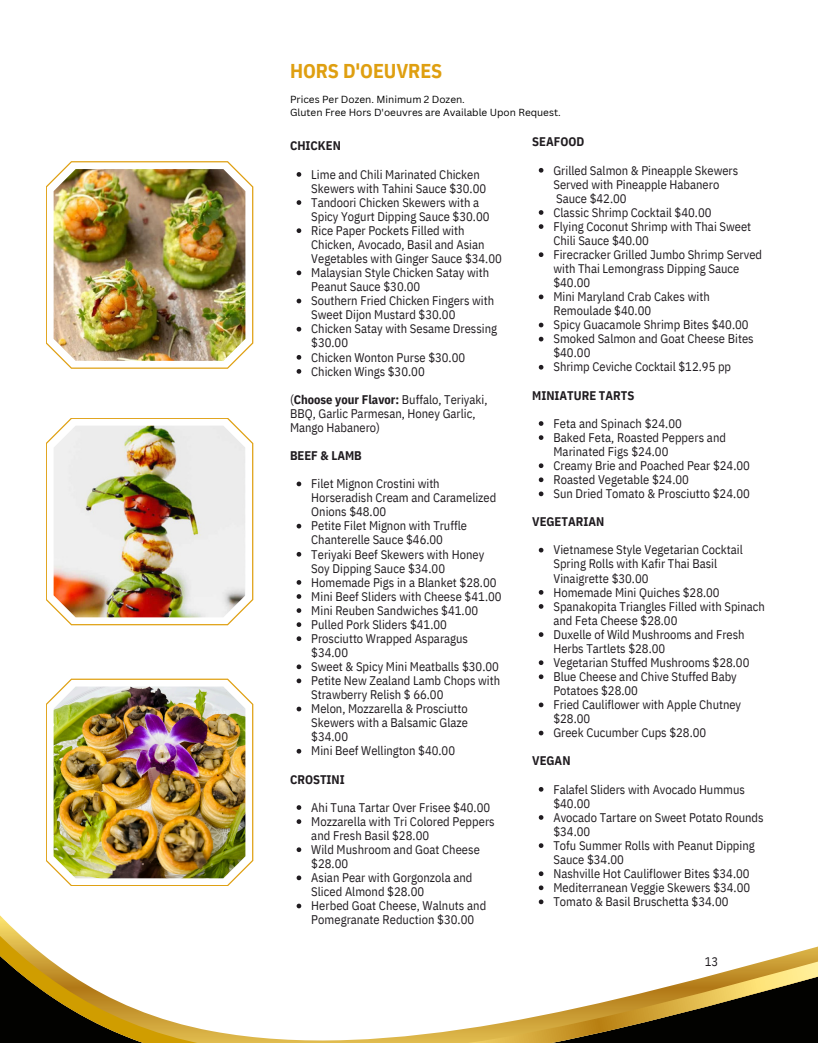
<style>
.page{position:relative;width:818px;height:1043px;background:#fff}
.page>*{position:absolute;margin:0;border:0;box-sizing:border-box;transform-origin:0 0}
.t1{font:700 20px "IBM Plex Sans Cond";letter-spacing:-.005em;color:#df9f10}
.t2{font:12.5px/14px "IBM Plex Sans Cond";color:#201c20}
.t3{font:700 12.5px "IBM Plex Sans Cond";color:#201c20}
.t4{font:10px "Canva Sans";color:#000}
.s1{font-weight:700}
</style>
<div class="page">
<svg style="left:296px;top:172px;width:5px;height:5px"></svg>
<svg style="left:296px;top:200px;width:5px;height:5px"></svg>
<svg style="left:296px;top:228px;width:5px;height:5px"></svg>
<svg style="left:296px;top:270px;width:5px;height:5px"></svg>
<svg style="left:296px;top:299px;width:5px;height:4px"></svg>
<svg style="left:296px;top:327px;width:5px;height:4px"></svg>
<svg style="left:296px;top:355px;width:5px;height:4px"></svg>
<svg style="left:296px;top:369px;width:5px;height:5px"></svg>
<svg style="left:296px;top:481px;width:5px;height:5px"></svg>
<svg style="left:296px;top:524px;width:5px;height:4px"></svg>
<svg style="left:296px;top:552px;width:5px;height:4px"></svg>
<svg style="left:296px;top:580px;width:5px;height:4px"></svg>
<svg style="left:296px;top:594px;width:5px;height:5px"></svg>
<svg style="left:296px;top:608px;width:5px;height:5px"></svg>
<svg style="left:296px;top:622px;width:5px;height:5px"></svg>
<svg style="left:296px;top:636px;width:5px;height:5px"></svg>
<svg style="left:296px;top:664px;width:5px;height:5px"></svg>
<svg style="left:296px;top:678px;width:5px;height:5px"></svg>
<svg style="left:296px;top:706px;width:5px;height:5px"></svg>
<svg style="left:296px;top:749px;width:5px;height:4px"></svg>
<svg style="left:296px;top:805px;width:5px;height:4px"></svg>
<svg style="left:296px;top:819px;width:5px;height:5px"></svg>
<svg style="left:296px;top:847px;width:5px;height:5px"></svg>
<svg style="left:538px;top:168px;width:5px;height:5px"></svg>
<svg style="left:538px;top:210px;width:5px;height:5px"></svg>
<svg style="left:538px;top:224px;width:5px;height:5px"></svg>
<svg style="left:538px;top:252px;width:5px;height:5px"></svg>
<svg style="left:538px;top:294px;width:5px;height:5px"></svg>
<svg style="left:538px;top:323px;width:5px;height:4px"></svg>
<svg style="left:538px;top:337px;width:5px;height:4px"></svg>
<svg style="left:538px;top:365px;width:5px;height:4px"></svg>
<svg style="left:538px;top:421px;width:5px;height:5px"></svg>
<svg style="left:538px;top:435px;width:5px;height:5px"></svg>
<svg style="left:538px;top:463px;width:5px;height:5px"></svg>
<svg style="left:538px;top:477px;width:5px;height:5px"></svg>
<svg style="left:538px;top:491px;width:5px;height:5px"></svg>
<svg style="left:538px;top:548px;width:5px;height:4px"></svg>
<svg style="left:538px;top:590px;width:5px;height:4px"></svg>
<svg style="left:538px;top:604px;width:5px;height:4px"></svg>
<svg style="left:538px;top:632px;width:5px;height:5px"></svg>
<svg style="left:538px;top:660px;width:5px;height:5px"></svg>
<svg style="left:538px;top:674px;width:5px;height:5px"></svg>
<svg style="left:538px;top:702px;width:5px;height:5px"></svg>
<svg style="left:538px;top:730px;width:5px;height:5px"></svg>
<svg style="left:538px;top:787px;width:5px;height:4px"></svg>
<svg style="left:538px;top:815px;width:5px;height:4px"></svg>
<svg style="left:538px;top:843px;width:5px;height:5px"></svg>
<svg style="left:0;top:875px;width:818px;height:167px"></svg>
<img style="left:46px;top:161px;width:207px;height:208px">
<img style="left:46px;top:418px;width:207px;height:207px">
<img style="left:46px;top:678px;width:207px;height:208px">
<p class="t1" style="left:290px;top:57px;width:154px">HORS D'OEUVRES</p>
<p class="t4" style="left:290px;top:92px;width:176px">Prices Per Dozen. Minimum 2 Dozen.</p>
<p class="t4" style="left:290px;top:106px;width:272px">Gluten Free Hors D'oeuvres are Available Upon Request.</p>
<h1 class="t3" style="left:290px;top:138px;width:52px">CHICKEN</h1>
<p class="t2" style="left:311px;top:167px;width:176px">Lime and Chili Marinated Chicken<br>Skewers with Tahini Sauce $30.00</p>
<p class="t2" style="left:311px;top:195px;width:180px">Tandoori Chicken Skewers with a<br>Spicy Yogurt Dipping Sauce $30.00</p>
<h2 class="t2" style="left:311px;top:223px;width:192px">Rice Paper Pockets Filled with<br>Chicken, Avocado, Basil and Asian<br>Vegetables with Ginger Sauce $34.00</h2>
<p class="t2" style="left:311px;top:265px;width:179px">Malaysian Style Chicken Satay with<br>Peanut Sauce $30.00</p>
<h3 class="t2" style="left:311px;top:293px;width:184px">Southern Fried Chicken Fingers with<br>Sweet Dijon Mustard $30.00</h3>
<p class="t2" style="left:311px;top:322px;width:187px">Chicken Satay with Sesame Dressing $30.00</p>
<p class="t2" style="left:311px;top:350px;width:155px">Chicken Wonton Purse $30.00</p>
<p class="t2" style="left:311px;top:364px;width:115px">Chicken Wings $30.00</p>
<p class="t2" style="left:290px;top:392px;width:199px">(<span class="s1">Choose your Flavor:</span> Buffalo, Teriyaki,<br>BBQ, Garlic Parmesan, Honey Garlic,<br>Mango Habanero)</p>
<p class="t3" style="left:290px;top:447px;width:73px">BEEF &amp; LAMB</p>
<p class="t2" style="left:311px;top:476px;width:186px">Filet Mignon Crostini with<br>Horseradish Cream and Caramelized<br>Onions $48.00</p>
<p class="t2" style="left:311px;top:518px;width:157px">Petite Filet Mignon with Truffle<br>Chanterelle Sauce $46.00</p>
<h2 class="t2" style="left:311px;top:547px;width:174px">Teriyaki Beef Skewers with Honey<br>Soy Dipping Sauce $34.00</h2>
<p class="t2" style="left:311px;top:575px;width:187px">Homemade Pigs in a Blanket $28.00</p>
<p class="t2" style="left:311px;top:589px;width:192px">Mini Beef Sliders with Cheese $41.00</p>
<p class="t2" style="left:311px;top:603px;width:168px">Mini Reuben Sandwiches $41.00</p>
<p class="t2" style="left:311px;top:617px;width:137px">Pulled Pork Sliders $41.00</p>
<p class="t2" style="left:311px;top:631px;width:158px">Prosciutto Wrapped Asparagus $34.00</p>
<h2 class="t2" style="left:311px;top:659px;width:189px">Sweet &amp; Spicy Mini Meatballs $30.00</h2>
<p class="t2" style="left:311px;top:673px;width:190px">Petite New Zealand Lamb Chops with<br>Strawberry Relish $ 66.00</p>
<p class="t2" style="left:311px;top:701px;width:158px;text-align:justify">Melon, Mozzarella &amp; Prosciutto Skewers with a Balsamic Glaze $34.00</p>
<p class="t2" style="left:311px;top:743px;width:145px">Mini Beef Wellington $40.00</p>
<p class="t3" style="left:290px;top:770px;width:56px">CROSTINI</p>
<p class="t2" style="left:311px;top:800px;width:180px">Ahi Tuna Tartar Over Frisee $40.00</p>
<p class="t2" style="left:311px;top:814px;width:185px">Mozzarella with Tri Colored Peppers and Fresh Basil $28.00</p>
<p class="t2" style="left:311px;top:842px;width:170px">Wild Mushroom and Goat Cheese $28.00</p>
<p class="t2" style="left:311px;top:870px;width:163px">Asian Pear with Gorgonzola and<br>Sliced Almond $28.00</p>
<h2 class="t2" style="left:311px;top:898px;width:176px">Herbed Goat Cheese, Walnuts and<br>Pomegranate Reduction $30.00</h2>
<p class="t3" style="left:532px;top:133px;width:54px">SEAFOOD</p>
<p class="t2" style="left:553px;top:163px;width:186px">Grilled Salmon &amp; Pineapple Skewers<br>Served with Pineapple Habanero</p>
<p class="t2" style="left:556px;top:191px;width:72px">Sauce $42.00</p>
<p class="t2" style="left:553px;top:205px;width:159px">Classic Shrimp Cocktail $40.00</p>
<p class="t2" style="left:553px;top:219px;width:199px">Flying Coconut Shrimp with Thai Sweet<br>Chili Sauce $40.00</p>
<p class="t2" style="left:553px;top:247px;width:210px">Firecracker Grilled Jumbo Shrimp Served with Thai Lemongrass Dipping Sauce $40.00</p>
<h2 class="t2" style="left:553px;top:289px;width:158px">Mini Maryland Crab Cakes with<br>Remoulade $40.00</h2>
<p class="t2" style="left:553px;top:317px;width:197px">Spicy Guacamole Shrimp Bites $40.00</p>
<p class="t2" style="left:553px;top:331px;width:202px">Smoked Salmon and Goat Cheese Bites $40.00</p>
<p class="t2" style="left:553px;top:360px;width:179px">Shrimp Ceviche Cocktail $12.95 pp</p>
<p class="t3" style="left:532px;top:387px;width:104px">MINIATURE TARTS</p>
<p class="t2" style="left:553px;top:416px;width:130px">Feta and Spinach $24.00</p>
<p class="t2" style="left:553px;top:430px;width:174px">Baked Feta, Roasted Peppers and<br>Marinated Figs $24.00</p>
<p class="t2" style="left:553px;top:458px;width:198px">Creamy Brie and Poached Pear $24.00</p>
<p class="t2" style="left:553px;top:472px;width:137px">Roasted Vegetable $24.00</p>
<h3 class="t2" style="left:553px;top:486px;width:198px">Sun Dried Tomato &amp; Prosciutto $24.00</h3>
<h2 class="t3" style="left:532px;top:513px;width:74px">VEGETARIAN</h2>
<p class="t2" style="left:553px;top:542px;width:191px">Vietnamese Style Vegetarian Cocktail<br>Spring Rolls with Kafir Thai Basil<br>Vinaigrette $30.00</p>
<p class="t2" style="left:553px;top:585px;width:168px">Homemade Mini Quiches $28.00</p>
<p class="t2" style="left:553px;top:599px;width:213px">Spanakopita Triangles Filled with Spinach and Feta Cheese $28.00</p>
<p class="t2" style="left:553px;top:627px;width:193px">Duxelle of Wild Mushrooms and Fresh<br>Herbs Tartlets $28.00</p>
<p class="t2" style="left:553px;top:655px;width:197px">Vegetarian Stuffed Mushrooms $28.00</p>
<p class="t2" style="left:553px;top:669px;width:185px">Blue Cheese and Chive Stuffed Baby<br>Potatoes $28.00</p>
<p class="t2" style="left:553px;top:697px;width:189px">Fried Cauliflower with Apple Chutney $28.00</p>
<p class="t2" style="left:553px;top:725px;width:154px">Greek Cucumber Cups $28.00</p>
<p class="t3" style="left:532px;top:752px;width:40px">VEGAN</p>
<p class="t2" style="left:553px;top:781px;width:193px">Falafel Sliders with Avocado Hummus $40.00</p>
<p class="t2" style="left:553px;top:810px;width:211px">Avocado Tartare on Sweet Potato Rounds $34.00</p>
<p class="t2" style="left:553px;top:838px;width:203px">Tofu Summer Rolls with Peanut Dipping<br>Sauce $34.00</p>
<h2 class="t2" style="left:553px;top:866px;width:198px">Nashville Hot Cauliflower Bites $34.00</h2>
<p class="t2" style="left:553px;top:880px;width:198px">Mediterranean Veggie Skewers $34.00</p>
<p class="t2" style="left:553px;top:894px;width:176px">Tomato &amp; Basil Bruschetta $34.00</p>
<p class="t2" style="left:704px;top:954px;width:15px">13</p>
</div>
